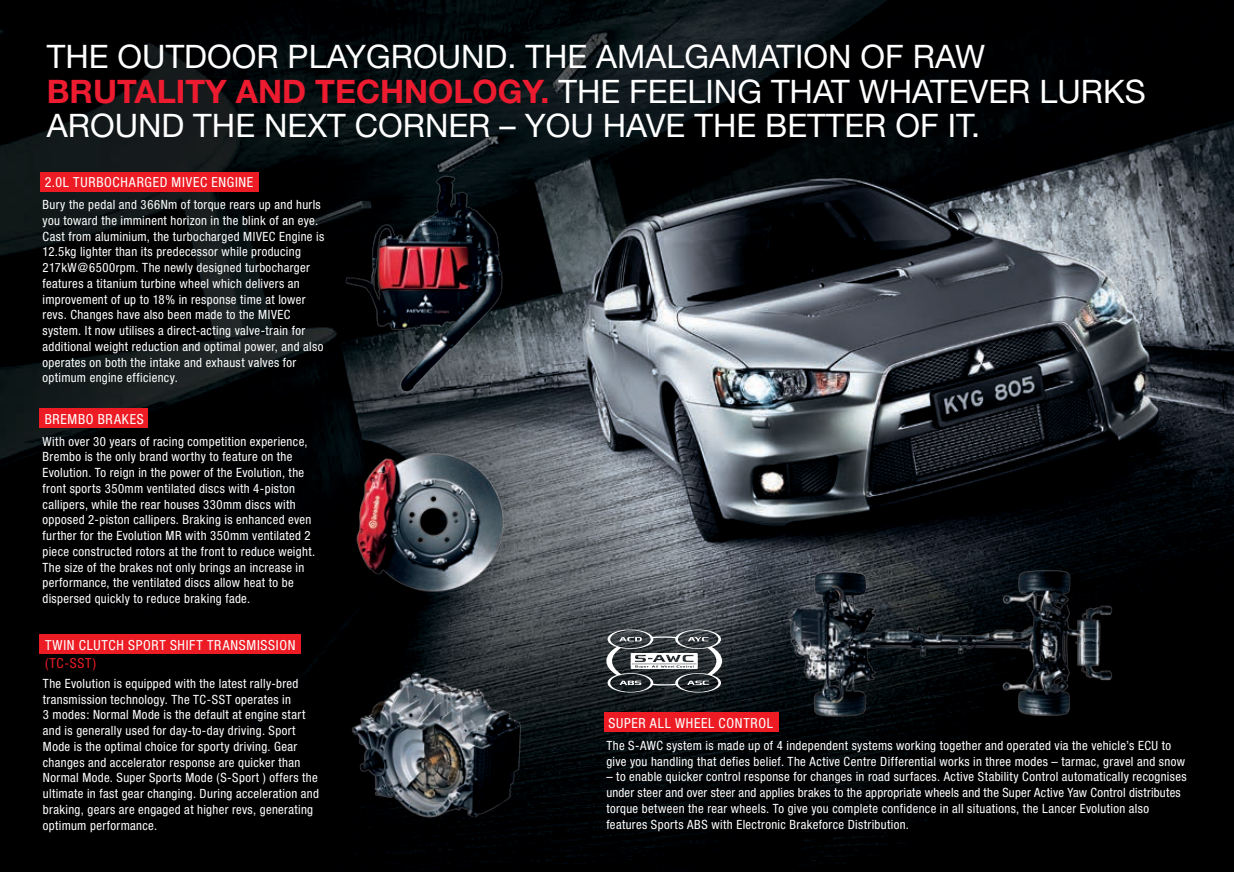
<style>
.page{position:relative;width:1234px;height:872px;background:#fff}
.page>*{position:absolute;margin:0;border:0;box-sizing:border-box;transform-origin:0 0}
.t1{font:32.4px/34.5px "Helvetica Neue";color:#fff}
.t2{font:condensed 13.8px "Helvetica Neue";letter-spacing:.05em;color:#fff}
.t3{font:condensed 13.8px "Helvetica Neue";color:#ed1c24}
.t4{font:condensed 12.75px/15.8px "Helvetica Neue";letter-spacing:.025em;color:#fff}
.s1{font-weight:700;color:#ed1b2f}
</style>
<div class="page">
<img style="left:0;top:0;width:1233px;height:872px">
<div style="left:40px;top:172px;width:218px;height:19px;background:#ed1c24"></div>
<div style="left:40px;top:408px;width:108px;height:19px;background:#ed1c24"></div>
<div style="left:40px;top:635px;width:261px;height:19px;background:#ed1c24"></div>
<img style="left:757px;top:516px;width:381px;height:217px">
<svg style="left:606px;top:629px;width:116px;height:63px;background:#5e6366"></svg>
<img style="left:346px;top:664px;width:180px;height:165px">
<img style="left:345px;top:447px;width:169px;height:153px">
<img style="left:345px;top:167px;width:180px;height:230px">
<div style="left:604px;top:713px;width:174px;height:19px;background:#ed1c24"></div>
<h1 class="t1" style="left:47px;top:39px;width:1100px">THE OUTDOOR PLAYGROUND. THE AMALGAMATION OF RAW<br><span class="s1">BRUTALITY AND TECHNOLOGY.</span> THE FEELING THAT WHATEVER LURKS<br>AROUND THE NEXT CORNER – YOU HAVE THE BETTER OF IT.</h1>
<p class="t2" style="left:45px;top:174px;width:210px">2.0L TURBOCHARGED MIVEC ENGINE</p>
<p class="t4" style="left:43px;top:197px;width:283px">Bury the pedal and 366Nm of torque rears up and hurls you toward the imminent horizon in the blink of an eye.<br>Cast from aluminium, the turbocharged MIVEC Engine is 12.5kg lighter than its predecessor while producing 217kW@6500rpm. The newly designed turbocharger features a titanium turbine wheel which delivers an improvement of up to 18% in response time at lower revs. Changes have also been made to the MIVEC system. It now utilises a direct-acting valve-train for additional weight reduction and optimal power, and also operates on both the intake and exhaust valves for optimum engine efficiency.</p>
<p class="t2" style="left:45px;top:411px;width:101px">BREMBO BRAKES</p>
<p class="t4" style="left:43px;top:433px;width:274px">With over 30 years of racing competition experience, Brembo is the only brand worthy to feature on the Evolution. To reign in the power of the Evolution, the front sports 350mm ventilated discs with 4-piston callipers, while the rear houses 330mm discs with opposed 2-piston callipers. Braking is enhanced even further for the Evolution MR with 350mm ventilated 2 piece constructed rotors at the front to reduce weight.<br>The size of the brakes not only brings an increase in performance, the ventilated discs allow heat to be dispersed quickly to reduce braking fade.</p>
<p class="t2" style="left:45px;top:637px;width:252px">TWIN CLUTCH SPORT SHIFT TRANSMISSION</p>
<p class="t3" style="left:45px;top:655px;width:53px">(TC-SST)</p>
<p class="t4" style="left:43px;top:675px;width:277px">The Evolution is equipped with the latest rally-bred transmission technology. The TC-SST operates in<br>3 modes: Normal Mode is the default at engine start and is generally used for day-to-day driving. Sport Mode is the optimal choice for sporty driving. Gear changes and accelerator response are quicker than Normal Mode. Super Sports Mode (S-Sport ) offers the ultimate in fast gear changing. During acceleration and braking, gears are engaged at higher revs, generating optimum performance.</p>
<p class="t2" style="left:608px;top:715px;width:166px">SUPER ALL WHEEL CONTROL</p>
<p class="t4" style="left:606px;top:737px;width:580px">The S-AWC system is made up of 4 independent systems working together and operated via the vehicle’s ECU to give you handling that defies belief. The Active Centre Differential works in three modes – tarmac, gravel and snow</p>
<p class="t4" style="left:606px;top:769px;width:581px">– to enable quicker control response for changes in road surfaces. Active Stability Control automatically recognises under steer and over steer and applies brakes to the appropriate wheels and the Super Active Yaw Control distributes torque between the rear wheels. To give you complete confidence in all situations, the Lancer Evolution also features Sports ABS with Electronic Brakeforce Distribution.</p>
</div>
